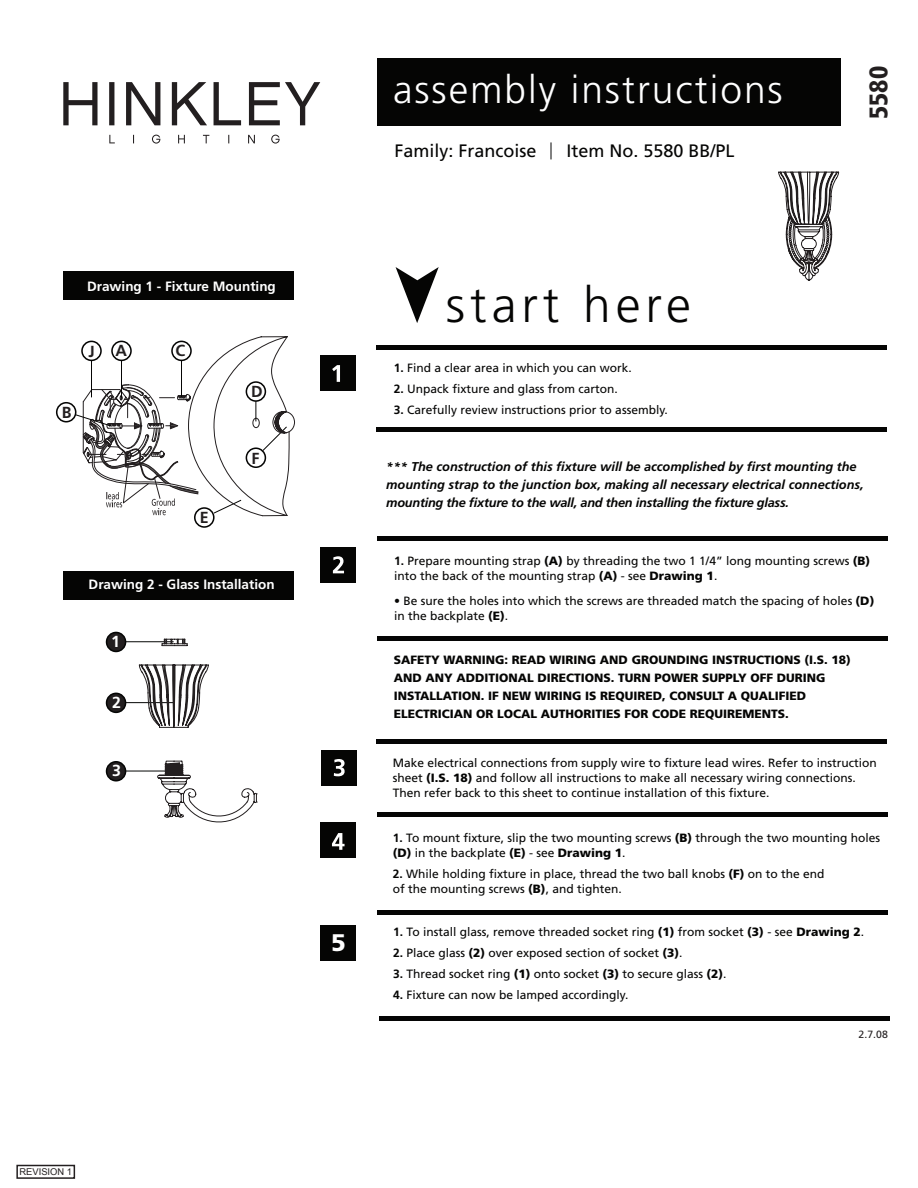
<style>
.page{position:relative;width:918px;height:1188px;background:#fff}
.page>*{position:absolute;margin:0;border:0;box-sizing:border-box;transform-origin:0 0}
.t1{font:300 49.65px "Frutiger LT Std";letter-spacing:.1em;color:#050504}
.t2{font:300 39px "Frutiger LT Std";letter-spacing:.05em;color:#fff}
.t3{font:900 condensed 25.5px "Frutiger LT Std";color:#231f20}
.t4{font:900 24px "Frutiger LT Std";color:#fff}
.t5{font:18px "Frutiger LT Std";color:#050504}
.t6{font:700 16.05px "Frutiger LT Std";color:#231f20}
.t7{font:700 16.05px "Frutiger LT Std";color:#fff}
.t8{font:700 13.5px "Frutiger LT Std";color:#fff}
.t9{font:italic 700 12.75px/18px "Frutiger LT Std";color:#050504}
.t10{font:12px/15px "Frutiger LT Std";color:#050504}
.t11{font:900 12px/18px "Frutiger LT Std";color:#050504}
.t12{font:10.5px "Frutiger LT Std";color:#231f20}
.t13{font:9.3px "Arial";color:#231f20}
.s1{font-weight:700}
.s2{font-weight:900}
.s3{font-weight:300}
</style>
<div class="page">
<div style="left:377px;top:58px;width:463px;height:68px;background:#050504"></div>
<svg style="left:63px;top:82px;width:257px;height:43px"></svg>
<svg style="left:109px;top:135px;width:171px;height:9px"></svg>
<svg style="left:396px;top:267px;width:43px;height:56px"></svg>
<div style="left:321px;top:356px;width:35px;height:35px;background:#050504"></div>
<svg style="left:332px;top:365px;width:8px;height:17px"></svg>
<div style="left:321px;top:750px;width:36px;height:35px;background:#050504"></div>
<div style="left:377px;top:345px;width:510px;height:5px;background:#050504"></div>
<div style="left:377px;top:427px;width:510px;height:5px;background:#050504"></div>
<div style="left:377px;top:536px;width:510px;height:5px;background:#050504"></div>
<div style="left:377px;top:636px;width:511px;height:5px;background:#050504"></div>
<div style="left:377px;top:812px;width:510px;height:5px;background:#050504"></div>
<div style="left:376px;top:739px;width:511px;height:5px;background:#050504"></div>
<div style="left:377px;top:910px;width:510px;height:5px;background:#050504"></div>
<div style="left:379px;top:1016px;width:511px;height:5px;background:#050504"></div>
<svg style="left:551px;top:142px;width:1px;height:17px"></svg>
<svg style="left:334px;top:759px;width:11px;height:17px"></svg>
<div style="left:321px;top:548px;width:35px;height:35px;background:#050504"></div>
<div style="left:321px;top:822px;width:35px;height:36px;background:#050504"></div>
<svg style="left:332px;top:833px;width:13px;height:17px"></svg>
<div style="left:321px;top:925px;width:35px;height:36px;background:#050504"></div>
<svg style="left:333px;top:556px;width:11px;height:17px"></svg>
<div style="left:64px;top:272px;width:230px;height:28px;background:#050504"></div>
<div style="left:64px;top:571px;width:230px;height:28px;background:#050504"></div>
<div style="left:194px;top:507px;width:21px;height:21px;border:2px solid #050504;border-radius:50%"></div>
<div style="left:56px;top:402px;width:20px;height:21px;border:2px solid #050504;border-radius:50%"></div>
<svg style="left:75px;top:336px;width:220px;height:180px"></svg>
<svg style="left:778px;top:171px;width:61px;height:110px"></svg>
<hr style="left:124px;top:771px;width:50px;height:1px;background:#050605">
<div style="left:106px;top:761px;width:20px;height:21px;background:#231f20;border:2px solid #050605;border-radius:50%"></div>
<hr style="left:124px;top:702px;width:50px;height:1px;background:#050605">
<div style="left:106px;top:693px;width:20px;height:20px;background:#231f20;border:2px solid #050605;border-radius:50%"></div>
<hr style="left:124px;top:641px;width:50px;height:1px;background:#050605">
<div style="left:106px;top:632px;width:20px;height:20px;background:#231f20;border:2px solid #050605;border-radius:50%"></div>
<svg style="left:139px;top:639px;width:119px;height:184px"></svg>
<div style="left:16px;top:1165px;width:59px;height:14px;border:2px solid #231f20"></div>
<p class="t8" style="left:87px;top:278px;width:190px">Drawing 1 - Fixture Mounting</p>
<h3 class="t6" style="left:88px;top:341px;width:8px">J</h3>
<h3 class="t6" style="left:115px;top:341px;width:13px">A</h3>
<h3 class="t6" style="left:175px;top:341px;width:11px">C</h3>
<h3 class="t6" style="left:62px;top:403px;width:11px">B</h3>
<h3 class="t6" style="left:200px;top:508px;width:10px">E</h3>
<h3 class="t6" style="left:251px;top:382px;width:13px">D</h3>
<h3 class="t6" style="left:252px;top:449px;width:9px">F</h3>
<p class="t8" style="left:89px;top:577px;width:188px">Drawing 2 - Glass Installation</p>
<h3 class="t7" style="left:111px;top:632px;width:10px">1</h3>
<h3 class="t7" style="left:112px;top:693px;width:10px">2</h3>
<h3 class="t7" style="left:112px;top:761px;width:10px">3</h3>
<p class="t13" style="left:20px;top:1166px;width:54px">REVISION 1</p>
<h2 class="t2" style="left:393px;top:68px;width:391px">assembly instructions</h2>
<h3 class="t5" style="left:394px;top:140px;width:144px">Family: Francoise</h3>
<h3 class="t5" style="left:566px;top:140px;width:170px">Item No. 5580 BB/PL</h3>
<h3 class="t3" style="left:863px;top:119px;width:55px;rotate:-90deg">5580</h3>
<h3 class="t4" style="left:331px;top:928px;width:16px">5</h3>
<h1 class="t1" style="left:446px;top:277px;width:247px">start here</h1>
<p class="t10" style="left:394px;top:361px;width:240px"><span class="s1">1.</span> Find a clear area in which you can work.</p>
<p class="t10" style="left:394px;top:382px;width:226px"><span class="s1">2.</span> Unpack fixture and glass from carton.</p>
<p class="t10" style="left:394px;top:403px;width:275px"><span class="s1">3.</span> Carefully review instructions prior to assembly.</p>
<p class="t9" style="left:386px;top:457px;width:479px">*** The construction of this fixture will be accomplished by first mounting the mounting strap to the junction box, making all necessary electrical connections, mounting the fixture to the wall, and then installing the fixture glass.</p>
<p class="t10" style="left:394px;top:553px;width:477px"><span class="s1">1.</span> Prepare mounting strap <span class="s2">(A)</span> by threading the two 1 1/4” long mounting screws <span class="s2">(B) </span>into the back of the mounting strap <span class="s2">(A)</span> - see <span class="s2">Drawing 1</span>.</p>
<p class="t10" style="left:394px;top:594px;width:482px"><span class="s3">•</span> Be sure the holes into which the screws are threaded match the spacing of holes <span class="s2">(D) </span>in the backplate <span class="s2">(E)</span>.</p>
<p class="t11" style="left:394px;top:651px;width:459px">SAFETY WARNING: READ WIRING AND GROUNDING INSTRUCTIONS (I.S. 18)<br>AND ANY ADDITIONAL DIRECTIONS. TURN POWER SUPPLY OFF DURING INSTALLATION. IF NEW WIRING IS REQUIRED, CONSULT A QUALIFIED ELECTRICIAN OR LOCAL AUTHORITIES FOR CODE REQUIREMENTS.</p>
<p class="t10" style="left:393px;top:756px;width:486px">Make electrical connections from supply wire to fixture lead wires. Refer to instruction sheet <span class="s2">(I.S. 18)</span> and follow all instructions to make all necessary wiring connections.<br>Then refer back to this sheet to continue installation of this fixture.</p>
<p class="t10" style="left:393px;top:831px;width:489px"><span class="s1">1.</span> To mount fixture, slip the two mounting screws <span class="s2">(B)</span> through the two mounting holes <span class="s2">(D)</span> in the backplate <span class="s2">(E)</span> - see <span class="s2">Drawing 1</span>.</p>
<p class="t10" style="left:393px;top:867px;width:433px"><span class="s1">2.</span> While holding fixture in place, thread the two ball knobs <span class="s2">(F)</span> on to the end of the mounting screws <span class="s2">(B)</span>, and tighten.</p>
<p class="t10" style="left:393px;top:925px;width:472px"><span class="s1">1.</span> To install glass, remove threaded socket ring <span class="s2">(1)</span> from socket <span class="s2">(3)</span> - see <span class="s2">Drawing 2</span>.</p>
<p class="t10" style="left:393px;top:946px;width:291px"><span class="s1">2.</span> Place glass <span class="s2">(2)</span> over exposed section of socket <span class="s2">(3)</span>.</p>
<p class="t10" style="left:393px;top:967px;width:335px"><span class="s1">3.</span> Thread socket ring <span class="s2">(1)</span> onto socket <span class="s2">(3)</span> to secure glass <span class="s2">(2)</span>.</p>
<p class="t10" style="left:393px;top:988px;width:237px"><span class="s1">4.</span> Fixture can now be lamped accordingly.</p>
<p class="t12" style="left:859px;top:1028px;width:31px">2.7.08</p>
</div>
